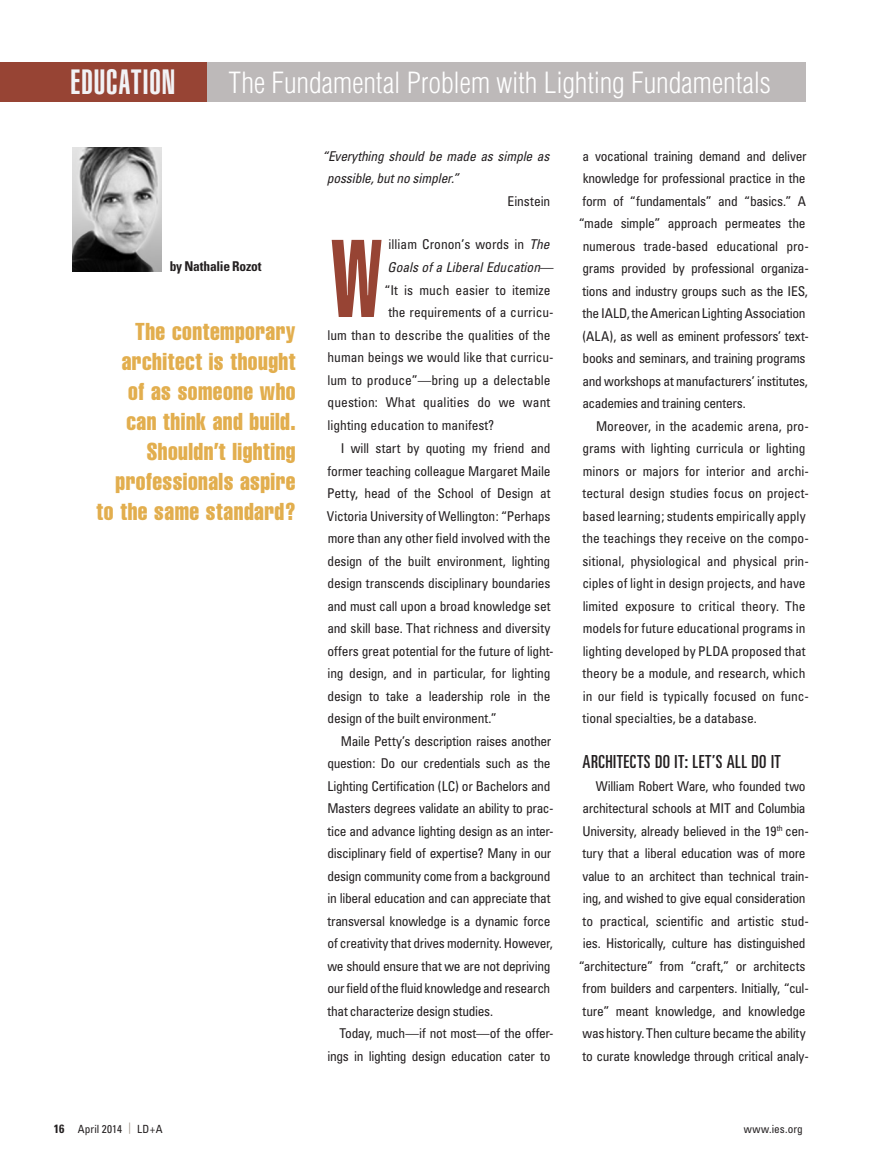
<style>
.page{position:relative;width:878px;height:1175px;background:#fff}
.page>*{position:absolute;margin:0;border:0;box-sizing:border-box;transform-origin:0 0}
.Drop_Paragraph{font:900 extra-condensed 108.3px "Helvetica";color:#974434}
.t1{font:900 extra-condensed 34.5px "Helvetica";letter-spacing:.025em;color:#f2f2f5}
.Dept_Headline{font:300 condensed 28.5px "Helvetica";color:#fff}
.Pullquotes{font:extra-condensed 24px/30px "Helvetica";letter-spacing:.02em;color:#e2ae4e;text-align:right;scale:.95 1}
.Subhead{font:ultra-condensed 18px "Univers";letter-spacing:.03em;color:#231f20}
.Dept_Body_Text{font:condensed 13.5px/22.5px "Univers";letter-spacing:-.02em;color:#231f20}
.Drop_Paragraph-2{font:condensed 13.5px "Univers";color:#231f20}
.Dept_Body_Text-2{font:italic condensed 13.5px/22.5px "Univers";letter-spacing:-.01em;color:#231f20}
.Drop_Paragraph-3{font:italic condensed 13.5px "Univers";color:#231f20}
.by_Author{font:700 condensed 13.5px "Univers";letter-spacing:-.015em;color:#231f20}
.t2{font:condensed 11.25px "Univers";letter-spacing:.01em;color:#231f20}
.s1{font-style:italic}
.s2{font-style:normal}
.s3{font-weight:700;font-size:12px}
.s4{font-weight:300;font-stretch:normal;color:#998e81}
</style>
<div class="page">
<div style="left:0;top:62px;width:207px;height:40px;background:#974434"></div>
<div style="left:207px;top:62px;width:599px;height:40px;background:#bdb9b9"></div>
<img style="left:72px;top:148px;width:89px;height:123px">
<p class="t1" style="left:70px;top:62px;width:106px">EDUCATION</p>
<p class="Dept_Headline" style="left:228px;top:64px;width:544px">The Fundamental Problem with Lighting Fundamentals</p>
<p class="by_Author" style="left:170px;top:258px;width:93px">by Nathalie Rozot</p>
<p class="Pullquotes" style="left:122px;top:316px;width:185px">The contemporary architect is thought of as someone who can think and build.<br>Shouldn’t lighting</p>
<p class="Pullquotes" style="left:115px;top:466px;width:191px">professionals aspire</p>
<p class="Pullquotes" style="left:97px;top:496px;width:211px">to the same standard?</p>
<p class="Dept_Body_Text-2" style="left:327px;top:144px;width:224px;text-indent:-5px">“Everything should be made as simple as possible, but no simpler.”</p>
<p class="Dept_Body_Text" style="left:507px;top:189px;width:44px">Einstein</p>
<p class="Drop_Paragraph" style="left:330px;top:217px;width:54px">W</p>
<p class="Drop_Paragraph-2" style="left:388px;top:236px;width:162px">illiam Cronon’s words in <span class="s1">The</span></p>
<p class="Drop_Paragraph-3" style="left:387px;top:259px;width:168px">Goals of a Liberal Education<span class="s2">—</span></p>
<p class="Drop_Paragraph-2" style="left:384px;top:281px;width:167px">“It is much easier to itemize</p>
<p class="Drop_Paragraph-2" style="left:388px;top:304px;width:167px">the requirements of a curricu-</p>
<p class="Drop_Paragraph-2" style="left:327px;top:326px;width:224px">lum than to describe the qualities of the</p>
<p class="Drop_Paragraph-2" style="left:327px;top:349px;width:228px">human beings we would like that curricu-</p>
<p class="Drop_Paragraph-2" style="left:327px;top:371px;width:224px">lum to produce”—bring up a delectable</p>
<p class="Drop_Paragraph-2" style="left:327px;top:394px;width:224px">question: What qualities do we want</p>
<p class="Drop_Paragraph-2" style="left:327px;top:416px;width:168px">lighting education to manifest?</p>
<p class="Dept_Body_Text" style="left:327px;top:437px;width:228px;text-indent:14px">I will start by quoting my friend and former teaching colleague Margaret Maile Petty, head of the School of Design at Victoria University of Wellington: “Perhaps more than any other field involved with the design of the built environment, lighting design transcends disciplinary boundaries and must call upon a broad knowledge set and skill base. That richness and diversity offers great potential for the future of light&shy;ing design, and in particular, for lighting design to take a leadership role in the design of the built environment.”</p>
<p class="Dept_Body_Text" style="left:327px;top:729px;width:228px;text-indent:14px">Maile Petty’s description raises another question: Do our credentials such as the Lighting Certification (LC) or Bachelors and Masters degrees validate an ability to prac&shy;tice and advance lighting design as an inter&shy;disciplinary field of expertise? Many in our design community come from a background in liberal education and can appreciate that transversal knowledge is a dynamic force of creativity that drives modernity. However, we should ensure that we are not depriving our field of the fluid knowledge and research that characterize design studies.</p>
<p class="Dept_Body_Text" style="left:327px;top:1022px;width:228px;text-align:right">Today, much—if not most—of the offer&shy;ings in lighting design education cater to</p>
<p class="Dept_Body_Text" style="left:582px;top:144px;width:225px">a vocational training demand and deliver</p>
<p class="Dept_Body_Text" style="left:582px;top:167px;width:224px">knowledge for professional practice in the</p>
<p class="Dept_Body_Text" style="left:582px;top:189px;width:225px">form of “fundamentals” and “basics.” A</p>
<p class="Dept_Body_Text" style="left:578px;top:212px;width:228px">“made simple” approach permeates the</p>
<p class="Dept_Body_Text" style="left:582px;top:234px;width:228px">numerous trade-based educational pro-</p>
<p class="Dept_Body_Text" style="left:582px;top:257px;width:228px">grams provided by professional organiza-</p>
<p class="Dept_Body_Text" style="left:582px;top:279px;width:227px">tions and industry groups such as the IES,</p>
<p class="Dept_Body_Text" style="left:582px;top:302px;width:224px">the IALD, the American Lighting Association</p>
<p class="Dept_Body_Text" style="left:582px;top:324px;width:228px">(ALA), as well as eminent professors’ text-</p>
<p class="Dept_Body_Text" style="left:582px;top:347px;width:224px">books and seminars, and training programs</p>
<p class="Dept_Body_Text" style="left:582px;top:369px;width:227px">and workshops at manufacturers’ institutes,</p>
<p class="Dept_Body_Text" style="left:582px;top:392px;width:165px">academies and training centers.</p>
<p class="Dept_Body_Text" style="left:582px;top:414px;width:228px;text-indent:14px">Moreover, in the academic arena, pro&shy;grams with lighting curricula or lighting minors or majors for interior and archi&shy;tectural design studies focus on project&shy;based learning; students empirically apply the teachings they receive on the compo&shy;sitional, physiological and physical prin&shy;ciples of light in design projects, and have limited exposure to critical theory. The models for future educational programs in lighting developed by PLDA proposed that theory be a module, and research, which in our field is typically focused on func&shy;tional specialties, be a database.</p>
<p class="Subhead" style="left:582px;top:751px;width:200px">ARCHITECTS DO IT: LET’S ALL DO IT</p>
<p class="Dept_Body_Text" style="left:578px;top:774px;width:232px;text-align:right">William Robert Ware, who founded two architectural schools at MIT and Columbia University, already believed in the 19<sup>th</sup> cen&shy;tury that a liberal education was of more value to an architect than technical train&shy;ing, and wished to give equal consideration to practical, scientific and artistic stud&shy;ies. Historically, culture has distinguished “architecture” from “craft,” or architects from builders and carpenters. Initially, “cul&shy;ture” meant knowledge, and knowledge was history. Then culture became the ability to curate knowledge through critical analy-</p>
<p class="t2" style="left:54px;top:1121px;width:110px"><span class="s3">16</span> April 2014 <span class="s4">|</span> LD+A</p>
<p class="t2" style="left:743px;top:1121px;width:61px">www.ies.org</p>
</div>
